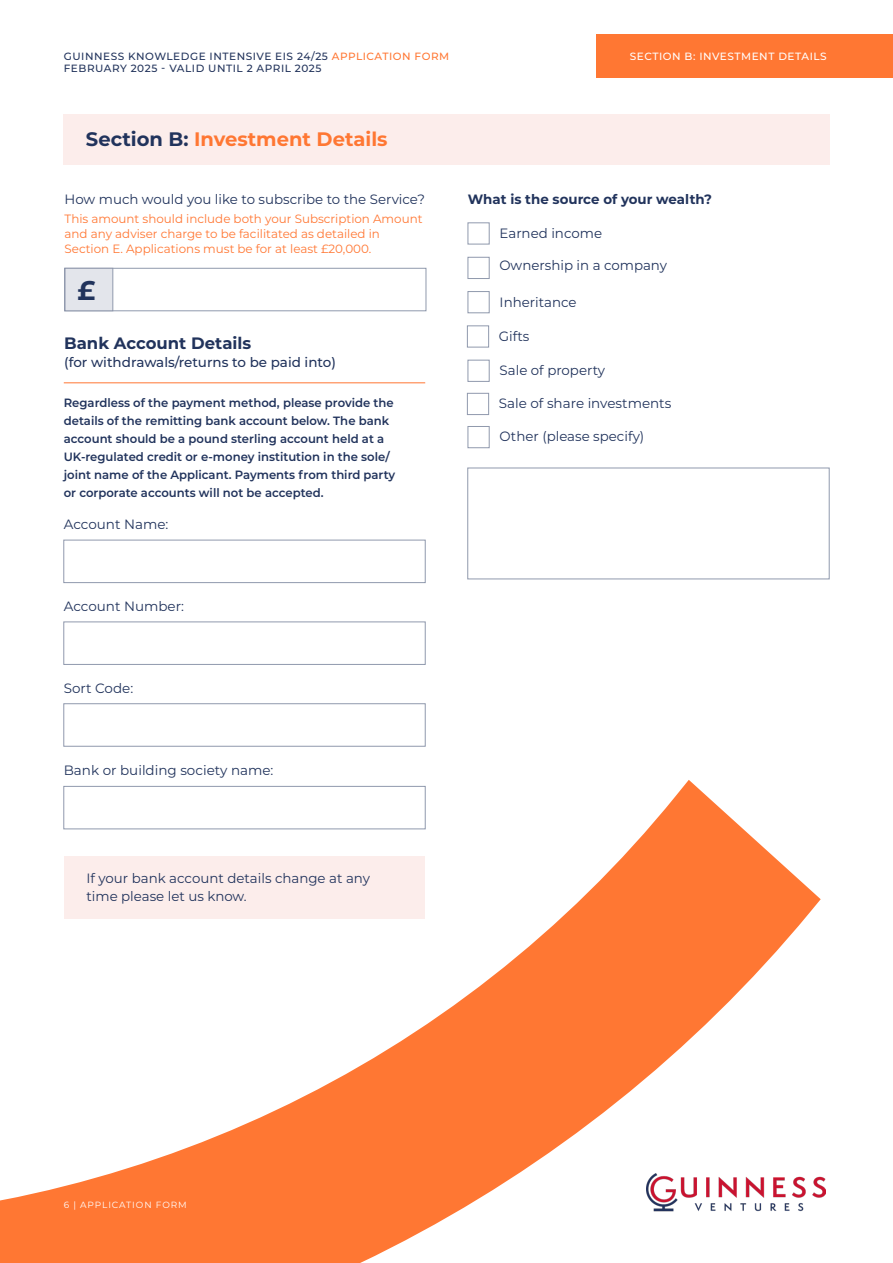
<style>
.page{position:relative;width:893px;height:1263px;background:#fff}
.page>*{position:absolute;margin:0;border:0;box-sizing:border-box;transform-origin:0 0}
.t1{font:700 27px "Montserrat";color:#21335c}
.t2{font:700 19.5px "Montserrat";color:#f73}
.t3{font:700 16.5px "Montserrat";color:#21335c}
.t4{font:13.5px/18px "Montserrat";color:#21335c}
.t5{font:500 13.5px "Montserrat";color:#21335c}
.t6{font:700 13.5px "Montserrat";color:#21335c}
.t7{font:600 12px/18px "Montserrat";color:#21335c}
.t8{font:12px/15px "Montserrat";color:#f73}
.t9{font:500 10.5px/12.6px "Montserrat";letter-spacing:.05em;color:#22335b}
.t10{font:500 10.5px "Montserrat";letter-spacing:.05em;color:#fff}
.t11{font:9px "Montserrat";letter-spacing:.1em;color:#fff}
.s1{color:#21335c}
.s2{color:#f73}
</style>
<div class="page">
<img style="left:821px;top:1177px;width:5px;height:21px">
<div style="left:596px;top:34px;width:297px;height:43px;background:#f73"></div>
<div style="left:63px;top:114px;width:767px;height:51px;background:#fcedeb"></div>
<div style="left:64px;top:268px;width:362px;height:43px;border:1px solid #9099ad"></div>
<div style="left:467px;top:468px;width:363px;height:111px;border:1px solid #9099ad"></div>
<div style="left:468px;top:222px;width:22px;height:22px;border:1px solid #9099ad"></div>
<div style="left:468px;top:291px;width:22px;height:22px;border:1px solid #9099ad"></div>
<div style="left:468px;top:360px;width:22px;height:22px;border:1px solid #9099ad"></div>
<div style="left:468px;top:426px;width:22px;height:22px;border:1px solid #9099ad"></div>
<div style="left:468px;top:257px;width:22px;height:22px;border:1px solid #9099ad"></div>
<div style="left:467px;top:325px;width:22px;height:22px;border:1px solid #9099ad"></div>
<div style="left:467px;top:393px;width:22px;height:22px;border:1px solid #9099ad"></div>
<div style="left:63px;top:540px;width:363px;height:43px;border:1px solid #9099ad"></div>
<div style="left:63px;top:621px;width:363px;height:44px;border:1px solid #9099ad"></div>
<hr style="left:64px;top:382px;width:361px;height:1px;background:#f73">
<svg style="left:0;top:703px;width:821px;height:560px"></svg>
<div style="left:65px;top:268px;width:48px;height:43px;background:#e3e5eb;border:1px solid #9099ad"></div>
<p class="t9" style="left:64px;top:49px;width:387px"><span class="s1">GUINNESS KNOWLEDGE</span> INTENSIVE EIS 24/25 <span class="s2">APPLICATION FORM<br></span>FEBRUARY 2025 - VALID UNTIL 2 APRIL 2025</p>
<p class="t10" style="left:630px;top:48px;width:198px">SECTION B: INVESTMENT DETAILS</p>
<h2 class="t2" style="left:86px;top:125px;width:303px"><span class="s1">Section B:</span> Investment Details</h2>
<p class="t4" style="left:65px;top:190px;width:362px">How much would you like to subscribe to the Service?</p>
<p class="t8" style="left:65px;top:211px;width:360px">This amount should include both your Subscription Amount and any adviser charge to be facilitated as detailed in<br>Section E. Applications must be for at least £20,000.</p>
<h1 class="t1" style="left:77px;top:271px;width:20px">£</h1>
<h3 class="t3" style="left:64px;top:331px;width:189px">Bank Account Details</h3>
<p class="t5" style="left:64px;top:353px;width:273px">(for withdrawals/returns to be paid into)</p>
<p class="t7" style="left:64px;top:393px;width:333px">Regardless of the payment method, please provide the details of the remitting bank account below. The bank account should be a pound sterling account held at a UK-regulated credit or e-money institution in the sole/ joint name of the Applicant. Payments from third party or corporate accounts will not be accepted.</p>
<p class="t4" style="left:64px;top:515px;width:106px">Account Name:</p>
<p class="t6" style="left:468px;top:190px;width:246px">What is the source of your wealth?</p>
<p class="t4" style="left:500px;top:224px;width:104px">Earned income</p>
<p class="t4" style="left:499px;top:256px;width:169px">Ownership in a company</p>
<p class="t4" style="left:500px;top:292px;width:78px">Inheritance</p>
<p class="t4" style="left:499px;top:327px;width:32px">Gifts</p>
<p class="t4" style="left:500px;top:361px;width:107px">Sale of property</p>
<p class="t4" style="left:499px;top:394px;width:174px">Sale of share investments</p>
<p class="t4" style="left:500px;top:427px;width:146px">Other (please specify)</p>
<p class="t4" style="left:64px;top:597px;width:122px">Account Number:</p>
<p class="t4" style="left:64px;top:678px;width:71px">Sort Code:</p>
<p class="t4" style="left:64px;top:761px;width:211px">Bank or building society name:</p>
<p class="t4" style="left:86px;top:869px;width:285px">If your bank account details change at any time please let us know.</p>
<p class="t11" style="left:64px;top:1198px;width:124px">6 | APPLICATION FORM</p>
</div>
